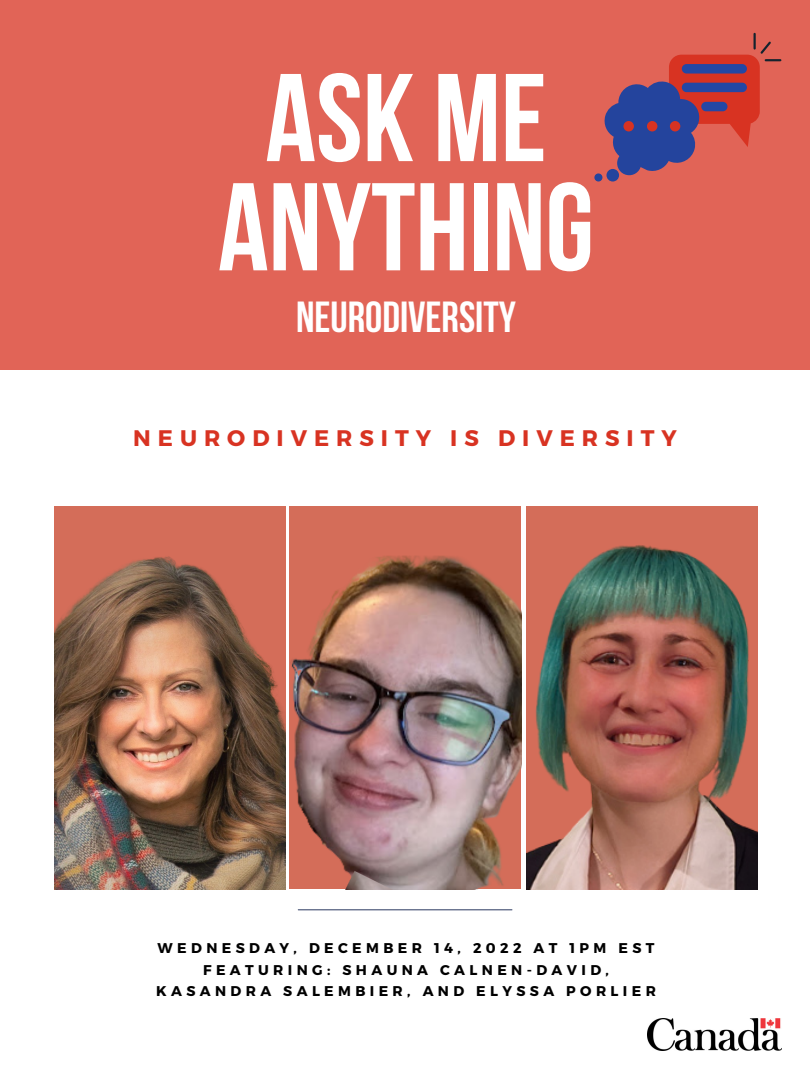
<style>
.page{position:relative;width:810px;height:1080px;background:#fff}
.page>*{position:absolute;margin:0;border:0;box-sizing:border-box;transform-origin:0 0}
.t1{font:700 124.5px/109.2px "Bebas Neue";color:#fff;text-align:center}
.t2{font:700 43.31px "Bebas Neue";color:#fff}
.t3{font:700 22.5px "Montserrat";letter-spacing:.31em;color:#d83322}
.t4{font:700 14.12px/21.6px "Montserrat";letter-spacing:.31em;color:#000;text-align:center}
</style>
<div class="page">
<div style="left:0;top:0;width:810px;height:370px;background:#e16457"></div>
<img style="left:647px;top:1019px;width:135px;height:32px">
<hr style="left:298px;top:910px;width:214px;height:1px;background:#2a3860">
<svg style="left:604px;top:34px;width:176px;height:141px"></svg>
<div style="left:606px;top:169px;width:13px;height:13px;background:#24449d;border-radius:50%"></div>
<div style="left:594px;top:173px;width:8px;height:9px;background:#24449d;border-radius:50%"></div>
<div style="left:670px;top:121px;width:10px;height:10px;background:#d83322;border-radius:50%"></div>
<div style="left:647px;top:121px;width:10px;height:10px;background:#d83322;border-radius:50%"></div>
<div style="left:623px;top:121px;width:11px;height:10px;background:#d83322;border-radius:50%"></div>
<img style="left:527px;top:507px;width:231px;height:382px">
<img style="left:290px;top:507px;width:232px;height:382px">
<img style="left:54px;top:507px;width:232px;height:382px">
<h1 class="t1" style="left:218px;top:75px;width:378px">ASK ME<br>ANYTHING</h1>
<h2 class="t2" style="left:296px;top:300px;width:221px">NEURODIVERSITY</h2>
<h3 class="t3" style="left:133px;top:423px;width:545px">NEURODIVERSITY IS DIVERSITY</h3>
<p class="t4" style="left:156px;top:937px;width:501px">WEDNESDAY, DECEMBER 14, 2022 AT 1PM EST<br>FEATURING: SHAUNA CALNEN-DAVID,<br>KASANDRA SALEMBIER, AND ELYSSA PORLIER</p>
</div>
